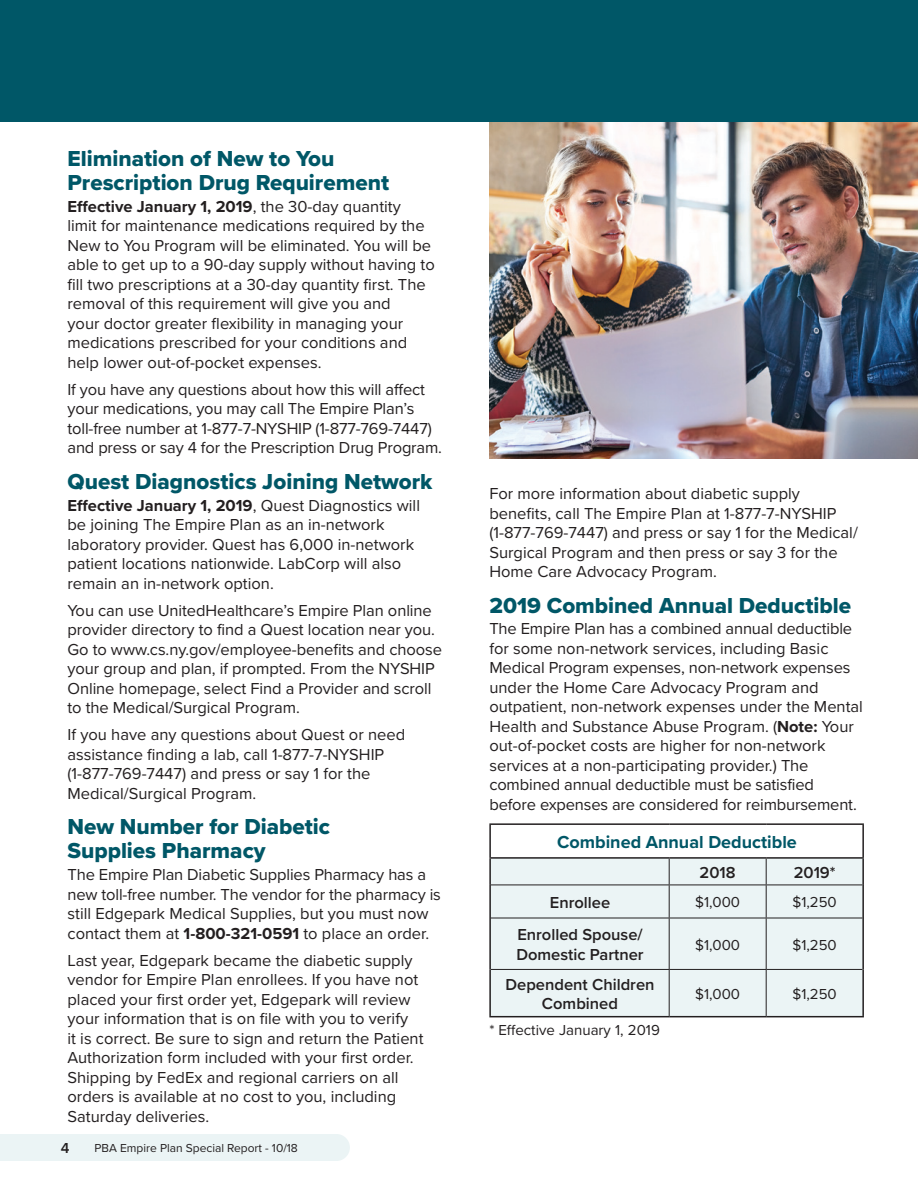
<style>
.page{position:relative;width:918px;height:1188px;background:#fff}
.page>*{position:absolute;margin:0;border:0;box-sizing:border-box;transform-origin:0 0}
._2018_EPR_Primary_He{font:22.5px/24px "Proxima Nova Extrabld";color:#005767}
._2018_EPR_Programs_T{font:700 18px "Proxima Nova";color:#005767}
._2018_EPR_Body_11_13{font:16.5px/19.5px "Proxima Nova";color:#231f20}
._2018_EPR_Programs_T-2{font:600 16.5px/19.5px "Proxima Nova";color:#231f20}
._2018_EPR_Table_Body{font:15px "Proxima Nova";color:#231f20}
._2018_EPR_Small_Tabl{font:15px "Proxima Nova";color:#231f20}
.t1{font:600 15px "Proxima Nova";color:#231f20}
.t2{font:12px "Proxima Nova";color:#231f20}
.s1{font-weight:700}
</style>
<div class="page">
<div style="left:0;top:1134px;width:336px;height:27px;background:#ebf4f5"></div>
<div style="left:323px;top:1134px;width:27px;height:27px;background:#ebf4f5;border-radius:50%"></div>
<img style="left:489px;top:122px;width:429px;height:337px">
<div style="left:491px;top:859px;width:371px;height:157px;background:#ebf4f5"></div>
<hr style="left:489px;top:823px;width:180px;height:2px;background:#231f20">
<hr style="left:489px;top:825px;width:2px;height:32px;background:#231f20">
<hr style="left:669px;top:823px;width:97px;height:2px;background:#231f20">
<hr style="left:766px;top:823px;width:98px;height:2px;background:#231f20">
<hr style="left:862px;top:825px;width:2px;height:32px;background:#231f20">
<hr style="left:489px;top:857px;width:180px;height:2px;background:#231f20">
<hr style="left:489px;top:859px;width:2px;height:26px;background:#231f20">
<hr style="left:669px;top:857px;width:97px;height:2px;background:#231f20">
<hr style="left:766px;top:857px;width:98px;height:2px;background:#231f20">
<hr style="left:862px;top:859px;width:2px;height:26px;background:#231f20">
<hr style="left:489px;top:885px;width:2px;height:33px;background:#231f20">
<hr style="left:862px;top:885px;width:2px;height:33px;background:#231f20">
<hr style="left:489px;top:918px;width:2px;height:51px;background:#231f20">
<hr style="left:862px;top:918px;width:2px;height:51px;background:#231f20">
<hr style="left:489px;top:969px;width:2px;height:47px;background:#231f20">
<hr style="left:862px;top:969px;width:2px;height:47px;background:#231f20">
<hr style="left:489px;top:1016px;width:180px;height:1px;background:#231f20">
<hr style="left:669px;top:1016px;width:97px;height:1px;background:#231f20">
<hr style="left:766px;top:1016px;width:98px;height:1px;background:#231f20">
<svg style="left:669px;top:859px;width:1px;height:26px"></svg>
<svg style="left:766px;top:859px;width:1px;height:26px"></svg>
<hr style="left:491px;top:885px;width:178px;height:1px;background:#231f20">
<hr style="left:669px;top:885px;width:97px;height:1px;background:#231f20">
<hr style="left:669px;top:885px;width:1px;height:33px;background:#231f20">
<hr style="left:766px;top:885px;width:96px;height:1px;background:#231f20">
<hr style="left:766px;top:885px;width:1px;height:33px;background:#231f20">
<hr style="left:491px;top:918px;width:178px;height:1px;background:#231f20">
<hr style="left:669px;top:918px;width:97px;height:1px;background:#231f20">
<hr style="left:669px;top:918px;width:1px;height:51px;background:#231f20">
<hr style="left:766px;top:918px;width:96px;height:1px;background:#231f20">
<hr style="left:766px;top:918px;width:1px;height:51px;background:#231f20">
<hr style="left:491px;top:969px;width:178px;height:1px;background:#231f20">
<hr style="left:669px;top:969px;width:97px;height:1px;background:#231f20">
<hr style="left:669px;top:970px;width:1px;height:46px;background:#231f20">
<hr style="left:766px;top:969px;width:96px;height:1px;background:#231f20">
<hr style="left:766px;top:970px;width:1px;height:46px;background:#231f20">
<div style="left:0;top:0;width:918px;height:122px;background:#005767"></div>
<p class="_2018_EPR_Primary_He" style="left:68px;top:146px;width:323px">Elimination of New to You<br>Prescription Drug Requirement</p>
<p class="_2018_EPR_Body_11_13" style="left:68px;top:196px;width:369px"><span class="s1">Effective January 1, 2019</span>, the 30-day quantity<br>limit for maintenance medications required by the New to You Program will be eliminated. You will be able to get up to a 90-day supply without having to fill two prescriptions at a 30-day quantity first. The removal of this requirement will give you and<br>your doctor greater flexibility in managing your medications prescribed for your conditions and help lower out-of-pocket expenses.</p>
<p class="_2018_EPR_Body_11_13" style="left:68px;top:379px;width:376px">If you have any questions about how this will affect your medications, you may call The Empire Plan’s toll-free number at 1-877-7-NYSHIP (1-877-769-7447) and press or say 4 for the Prescription Drug Program.</p>
<p class="_2018_EPR_Primary_He" style="left:68px;top:469px;width:367px">Quest Diagnostics Joining Network</p>
<p class="_2018_EPR_Body_11_13" style="left:68px;top:495px;width:354px"><span class="s1">Effective January 1, 2019</span>, Quest Diagnostics will be joining The Empire Plan as an in-network laboratory provider. Quest has 6,000 in-network patient locations nationwide. LabCorp will also remain an in-network option.</p>
<p class="_2018_EPR_Body_11_13" style="left:68px;top:600px;width:376px">You can use UnitedHealthcare’s Empire Plan online provider directory to find a Quest location near you.<br>Go to www.cs.ny.gov/employee-benefits and choose your group and plan, if prompted. From the NYSHIP Online homepage, select Find a Provider and scroll to the Medical/Surgical Program.</p>
<p class="_2018_EPR_Body_11_13" style="left:68px;top:724px;width:339px">If you have any questions about Quest or need assistance finding a lab, call 1-877-7-NYSHIP (1-877-769-7447) and press or say 1 for the Medical/Surgical Program.</p>
<p class="_2018_EPR_Primary_He" style="left:68px;top:815px;width:264px">New Number for Diabetic<br>Supplies Pharmacy</p>
<p class="_2018_EPR_Body_11_13" style="left:68px;top:864px;width:375px">The Empire Plan Diabetic Supplies Pharmacy has a new toll-free number. The vendor for the pharmacy is still Edgepark Medical Supplies, but you must now contact them at <span class="s1">1-800-321-0591</span> to place an order.</p>
<p class="_2018_EPR_Body_11_13" style="left:68px;top:950px;width:358px">Last year, Edgepark became the diabetic supply vendor for Empire Plan enrollees. If you have not placed your first order yet, Edgepark will review your information that is on file with you to verify<br>it is correct. Be sure to sign and return the Patient Authorization form included with your first order.<br>Shipping by FedEx and regional carriers on all orders is available at no cost to you, including Saturday deliveries.</p>
<p class="t1" style="left:61px;top:1137px;width:10px">4</p>
<p class="t2" style="left:94px;top:1139px;width:205px">PBA Empire Plan Special Report - 10/18</p>
<p class="_2018_EPR_Body_11_13" style="left:489px;top:483px;width:370px">For more information about diabetic supply benefits, call The Empire Plan at 1-877-7-NYSHIP (1-877-769-7447) and press or say 1 for the Medical/ Surgical Program and then press or say 3 for the Home Care Advocacy Program.</p>
<p class="_2018_EPR_Primary_He" style="left:489px;top:593px;width:363px">2019 Combined Annual Deductible</p>
<p class="_2018_EPR_Body_11_13" style="left:489px;top:618px;width:375px">The Empire Plan has a combined annual deductible for some non-network services, including Basic Medical Program expenses, non-network expenses under the Home Care Advocacy Program and outpatient, non-network expenses under the Mental Health and Substance Abuse Program. (<span class="s1">Note:</span> Your out-of-pocket costs are higher for non-network services at a non-participating provider.) The combined annual deductible must be satisfied before expenses are considered for reimbursement.</p>
<p class="_2018_EPR_Programs_T" style="left:557px;top:829px;width:241px">Combined Annual Deductible</p>
<p class="_2018_EPR_Programs_T-2" style="left:700px;top:862px;width:38px">2018</p>
<p class="_2018_EPR_Programs_T-2" style="left:794px;top:862px;width:43px">2019*</p>
<p class="_2018_EPR_Programs_T-2" style="left:550px;top:892px;width:62px">Enrollee</p>
<p class="_2018_EPR_Table_Body" style="left:695px;top:891px;width:46px">$1,000</p>
<p class="_2018_EPR_Table_Body" style="left:793px;top:891px;width:46px">$1,250</p>
<p class="_2018_EPR_Programs_T-2" style="left:516px;top:925px;width:129px">Enrolled Spouse/<br>Domestic Partner</p>
<p class="_2018_EPR_Table_Body" style="left:695px;top:933px;width:46px">$1,000</p>
<p class="_2018_EPR_Table_Body" style="left:793px;top:933px;width:46px">$1,250</p>
<p class="_2018_EPR_Programs_T-2" style="left:505px;top:974px;width:151px;text-align:center">Dependent Children<br>Combined</p>
<p class="_2018_EPR_Table_Body" style="left:695px;top:983px;width:46px">$1,000</p>
<p class="_2018_EPR_Table_Body" style="left:793px;top:983px;width:46px">$1,250</p>
<p class="_2018_EPR_Small_Tabl" style="left:489px;top:1019px;width:172px">* Effective January 1, 2019</p>
</div>
